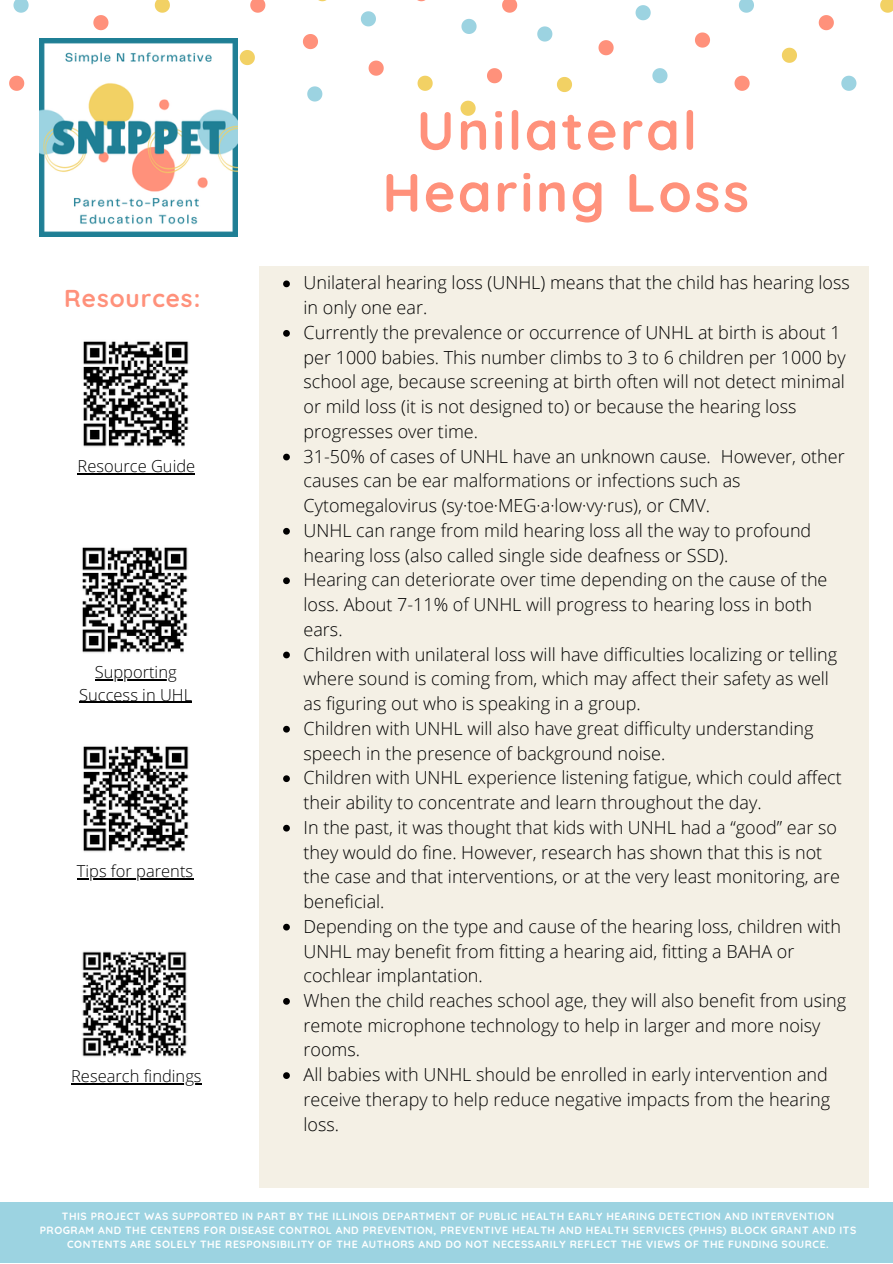
<style>
.page{position:relative;width:893px;height:1264px;background:#fff}
.page>*{position:absolute;margin:0;border:0;box-sizing:border-box;transform-origin:0 0}
.t1{font:700 54px/61.8px "Quicksand";letter-spacing:.05em;color:#ff917b;text-align:center}
.t2{font:700 24.3px "Quicksand";letter-spacing:.04em;color:#ff917b}
.t3{font:300 18px/24.8px "Open Sans";color:#000}
.t4{font:300 16.5px/22.5px "Open Sans";color:#000;text-align:center}
.t5{font:700 10.5px/14px "Quicksand";letter-spacing:.05em;color:#fff;text-align:center}
</style>
<div class="page">
<svg style="left:13px;top:0;width:16px;height:13px"></svg>
<svg style="left:307px;top:86px;width:15px;height:15px"></svg>
<svg style="left:361px;top:11px;width:15px;height:15px"></svg>
<svg style="left:155px;top:0;width:15px;height:13px"></svg>
<svg style="left:240px;top:50px;width:15px;height:15px"></svg>
<svg style="left:417px;top:76px;width:15px;height:15px"></svg>
<svg style="left:9px;top:76px;width:15px;height:15px"></svg>
<svg style="left:250px;top:0;width:15px;height:13px"></svg>
<svg style="left:93px;top:15px;width:15px;height:15px"></svg>
<svg style="left:303px;top:34px;width:15px;height:15px"></svg>
<svg style="left:368px;top:61px;width:15px;height:15px"></svg>
<svg style="left:738px;top:0;width:16px;height:13px"></svg>
<svg style="left:841px;top:76px;width:15px;height:15px"></svg>
<svg style="left:635px;top:5px;width:15px;height:15px"></svg>
<svg style="left:652px;top:68px;width:15px;height:15px"></svg>
<svg style="left:537px;top:26px;width:15px;height:16px"></svg>
<svg style="left:461px;top:19px;width:15px;height:15px"></svg>
<svg style="left:880px;top:0;width:12px;height:13px"></svg>
<svg style="left:557px;top:77px;width:15px;height:15px"></svg>
<svg style="left:460px;top:101px;width:15px;height:15px"></svg>
<svg style="left:781px;top:48px;width:16px;height:15px"></svg>
<svg style="left:695px;top:32px;width:15px;height:16px"></svg>
<svg style="left:734px;top:76px;width:15px;height:15px"></svg>
<svg style="left:487px;top:68px;width:15px;height:15px"></svg>
<svg style="left:502px;top:0;width:15px;height:13px"></svg>
<svg style="left:818px;top:15px;width:15px;height:15px"></svg>
<svg style="left:598px;top:40px;width:15px;height:15px"></svg>
<div style="left:259px;top:266px;width:610px;height:656px;background:#f4f0e5"></div>
<div style="left:0;top:1202px;width:892px;height:60px;background:#9cd3e1"></div>
<div style="left:259px;top:530px;width:610px;height:656px;background:#f4f0e5"></div>
<svg style="left:283px;top:280px;width:7px;height:7px"></svg>
<svg style="left:283px;top:330px;width:7px;height:7px"></svg>
<svg style="left:283px;top:453px;width:7px;height:7px"></svg>
<svg style="left:283px;top:528px;width:7px;height:6px"></svg>
<svg style="left:283px;top:577px;width:7px;height:7px"></svg>
<svg style="left:283px;top:651px;width:7px;height:7px"></svg>
<svg style="left:283px;top:725px;width:7px;height:7px"></svg>
<svg style="left:283px;top:775px;width:7px;height:7px"></svg>
<svg style="left:283px;top:824px;width:7px;height:7px"></svg>
<svg style="left:283px;top:923px;width:7px;height:7px"></svg>
<svg style="left:283px;top:998px;width:7px;height:6px"></svg>
<svg style="left:283px;top:1072px;width:7px;height:6px"></svg>
<img style="left:83px;top:341px;width:106px;height:106px">
<img style="left:83px;top:746px;width:106px;height:106px">
<img style="left:82px;top:951px;width:105px;height:106px">
<img style="left:82px;top:547px;width:106px;height:106px">
<hr style="left:78px;top:473px;width:117px;height:2px;background:#000">
<hr style="left:77px;top:878px;width:116px;height:1px;background:#000">
<hr style="left:71px;top:1083px;width:131px;height:1px;background:#000">
<hr style="left:95px;top:679px;width:82px;height:1px;background:#000">
<hr style="left:79px;top:701px;width:113px;height:2px;background:#000">
<img style="left:39px;top:38px;width:198px;height:198px">
<h2 class="t2" style="left:64px;top:282px;width:137px">Resources:</h2>
<p class="t4" style="left:78px;top:455px;width:119px">Resource Guide</p>
<p class="t4" style="left:79px;top:660px;width:114px">Supporting<br>Success in UHL</p>
<p class="t4" style="left:77px;top:859px;width:118px">Tips for parents</p>
<p class="t4" style="left:71px;top:1064px;width:132px">Research findings</p>
<h1 class="t1" style="left:382px;top:99px;width:368px">Unilateral<br>Hearing Loss</h1>
<p class="t3" style="left:303px;top:270px;width:547px">Unilateral hearing loss (UNHL) means that the child has hearing loss in only one ear.<br>Currently the prevalence or occurrence of UNHL at birth is about 1 per 1000 babies. This number climbs to 3 to 6 children per 1000 by school age, because screening at birth often will not detect minimal or mild loss (it is not designed to) or because the hearing loss progresses over time.<br>31-50% of cases of UNHL have an unknown cause. However, other causes can be ear malformations or infections such as Cytomegalovirus (sy·toe·MEG·a·low·vy·rus), or CMV.<br>UNHL can range from mild hearing loss all the way to profound hearing loss (also called single side deafness or SSD).<br>Hearing can deteriorate over time depending on the cause of the loss. About 7-11% of UNHL will progress to hearing loss in both ears.<br>Children with unilateral loss will have difficulties localizing or telling where sound is coming from, which may affect their safety as well as figuring out who is speaking in a group.<br>Children with UNHL will also have great difficulty understanding speech in the presence of background noise.<br>Children with UNHL experience listening fatigue, which could affect their ability to concentrate and learn throughout the day.<br>In the past, it was thought that kids with UNHL had a “good” ear so they would do fine. However, research has shown that this is not the case and that interventions, or at the very least monitoring, are beneficial.<br>Depending on the type and cause of the hearing loss, children with UNHL may benefit from fitting a hearing aid, fitting a BAHA or cochlear implantation.<br>When the child reaches school age, they will also benefit from using remote microphone technology to help in larger and more noisy rooms.<br>All babies with UNHL should be enrolled in early intervention and receive therapy to help reduce negative impacts from the hearing loss.</p>
<p class="t5" style="left:40px;top:1208px;width:818px">THIS PROJECT WAS SUPPORTED IN PART BY THE ILLINOIS DEPARTMENT OF PUBLIC HEALTH EARLY HEARING DETECTION AND INTERVENTION<br>PROGRAM AND THE CENTERS FOR DISEASE CONTROL AND PREVENTION, PREVENTIVE HEALTH AND HEALTH SERVICES (PHHS) BLOCK GRANT AND ITS<br>CONTENTS ARE SOLELY THE RESPONSIBILITY OF THE AUTHORS AND DO NOT NECESSARILY REFLECT THE VIEWS OF THE FUNDING SOURCE.</p>
</div>
